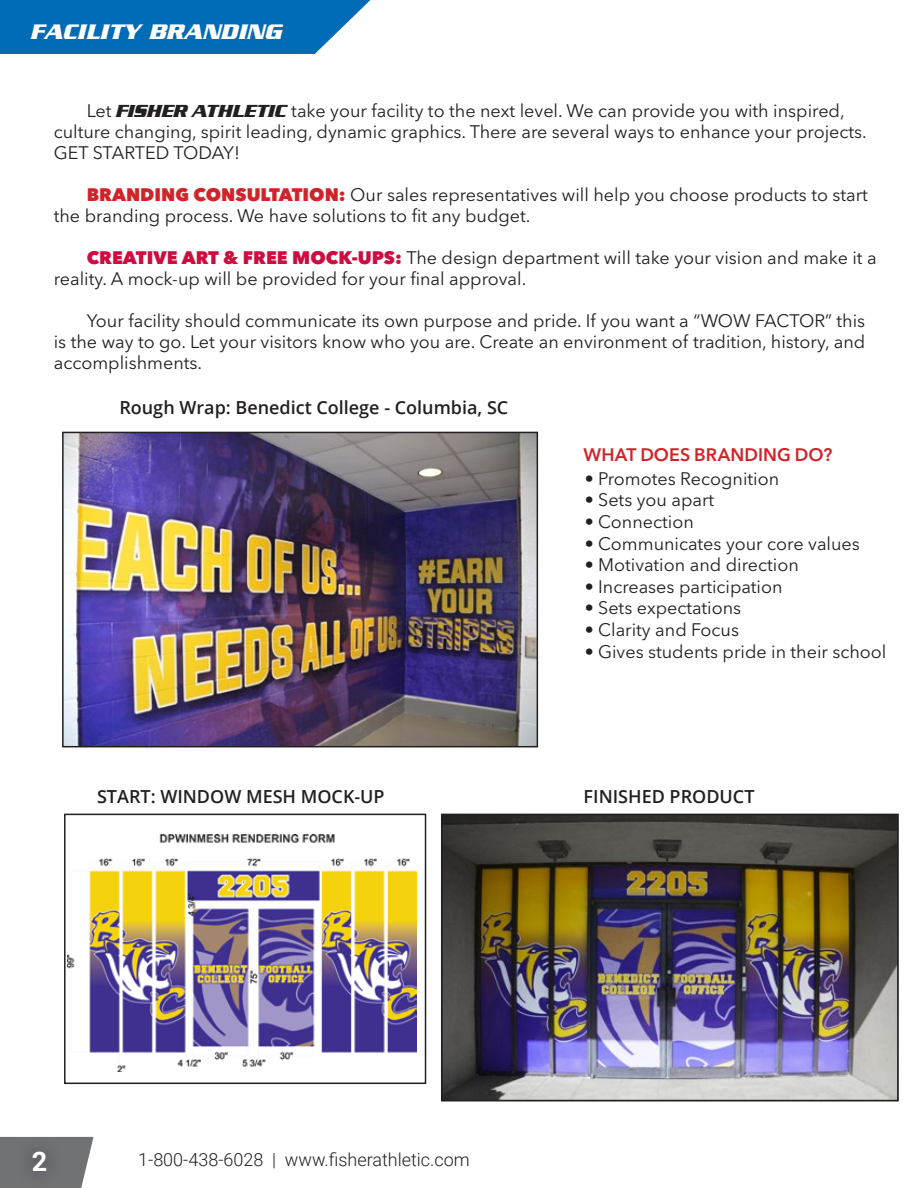
<style>
.page{position:relative;width:918px;height:1188px;background:#fff}
.page>*{position:absolute;margin:0;border:0;box-sizing:border-box;transform-origin:0 0}
.t1{font:700 27px "Roboto";color:#fff}
.t2{font:italic 700 22.8px "Serpentine";color:#fff}
.t3{font:18px/21px "Avenir Next LT Pro";color:#231f20}
.t4{font:600 18px "Open Sans";color:#231f20}
.t5{font:300 18px "Roboto";color:#231f20}
.t6{font:600 18px "Avenir Next LT Pro";letter-spacing:.005em;color:#d1232a}
.s1{font-family:"Serpentine DEE";font-weight:700;font-style:italic}
.s2{font-weight:800;color:#d1232a}
.s3{font-weight:800;color:#cd0d40}
</style>
<div class="page">
<svg style="left:0;top:1137px;width:94px;height:51px;background:#858588"></svg>
<div style="left:16px;top:1134px;width:47px;height:54px;background:#6f7073"></div>
<img style="left:67px;top:835px;width:350px;height:236px">
<div style="left:64px;top:814px;width:362px;height:270px;border:2px solid #231f20"></div>
<img style="left:444px;top:817px;width:452px;height:281px">
<div style="left:441px;top:814px;width:458px;height:287px;border:2px solid #231f20"></div>
<img style="left:65px;top:435px;width:470px;height:309px">
<div style="left:62px;top:432px;width:476px;height:315px;border:2px solid #231f20"></div>
<svg style="left:0;top:0;width:370px;height:54px;background:#1275bb"></svg>
<p class="t2" style="left:30px;top:19px;width:253px">FACILITY BRANDING</p>
<p class="t3" style="left:54px;top:100px;width:815px;text-indent:33px">Let <span class="s1">FISHER ATHLETIC</span> take your facility to the next level. We can provide you with inspired, culture changing, spirit leading, dynamic graphics. There are several ways to enhance your projects.<br>GET STARTED TODAY!</p>
<p class="t3" style="left:54px;top:184px;width:816px;text-indent:33px"><span class="s2">BRANDING CONSULTATION:</span> Our sales representatives will help you choose products to start the branding process. We have solutions to fit any budget.</p>
<p class="t3" style="left:54px;top:247px;width:825px;text-indent:33px"><span class="s3">CREATIVE ART &amp; FREE MOCK-UPS:</span> The design department will take your vision and make it a reality. A mock-up will be provided for your final approval.</p>
<p class="t3" style="left:54px;top:310px;width:813px;text-align:justify;text-indent:33px">Your facility should communicate its own purpose and pride. If you want a “WOW FACTOR” this is the way to go. Let your visitors know who you are. Create an environment of tradition, history, and accomplishments.</p>
<p class="t4" style="left:119px;top:395px;width:390px">Rough Wrap: Benedict College - Columbia, SC</p>
<p class="t4" style="left:97px;top:785px;width:289px">START: WINDOW MESH MOCK-UP</p>
<p class="t6" style="left:584px;top:444px;width:250px">WHAT DOES BRANDING DO?</p>
<p class="t3" style="left:585px;top:468px;width:196px">• Promotes Recognition</p>
<p class="t3" style="left:585px;top:490px;width:131px">• Sets you apart</p>
<p class="t3" style="left:585px;top:511px;width:111px">• Connection</p>
<p class="t3" style="left:585px;top:533px;width:277px">• Communicates your core values</p>
<p class="t3" style="left:585px;top:554px;width:216px">• Motivation and direction</p>
<p class="t3" style="left:585px;top:576px;width:199px">• Increases participation</p>
<p class="t3" style="left:585px;top:598px;width:158px">• Sets expectations</p>
<p class="t3" style="left:585px;top:619px;width:156px">• Clarity and Focus</p>
<p class="t3" style="left:585px;top:641px;width:303px">• Gives students pride in their school</p>
<p class="t4" style="left:584px;top:785px;width:172px">FINISHED PRODUCT</p>
<h1 class="t1" style="left:32px;top:1142px;width:17px">2</h1>
<p class="t5" style="left:138px;top:1147px;width:333px">1-800-438-6028 | www.fisherathletic.com</p>
</div>
